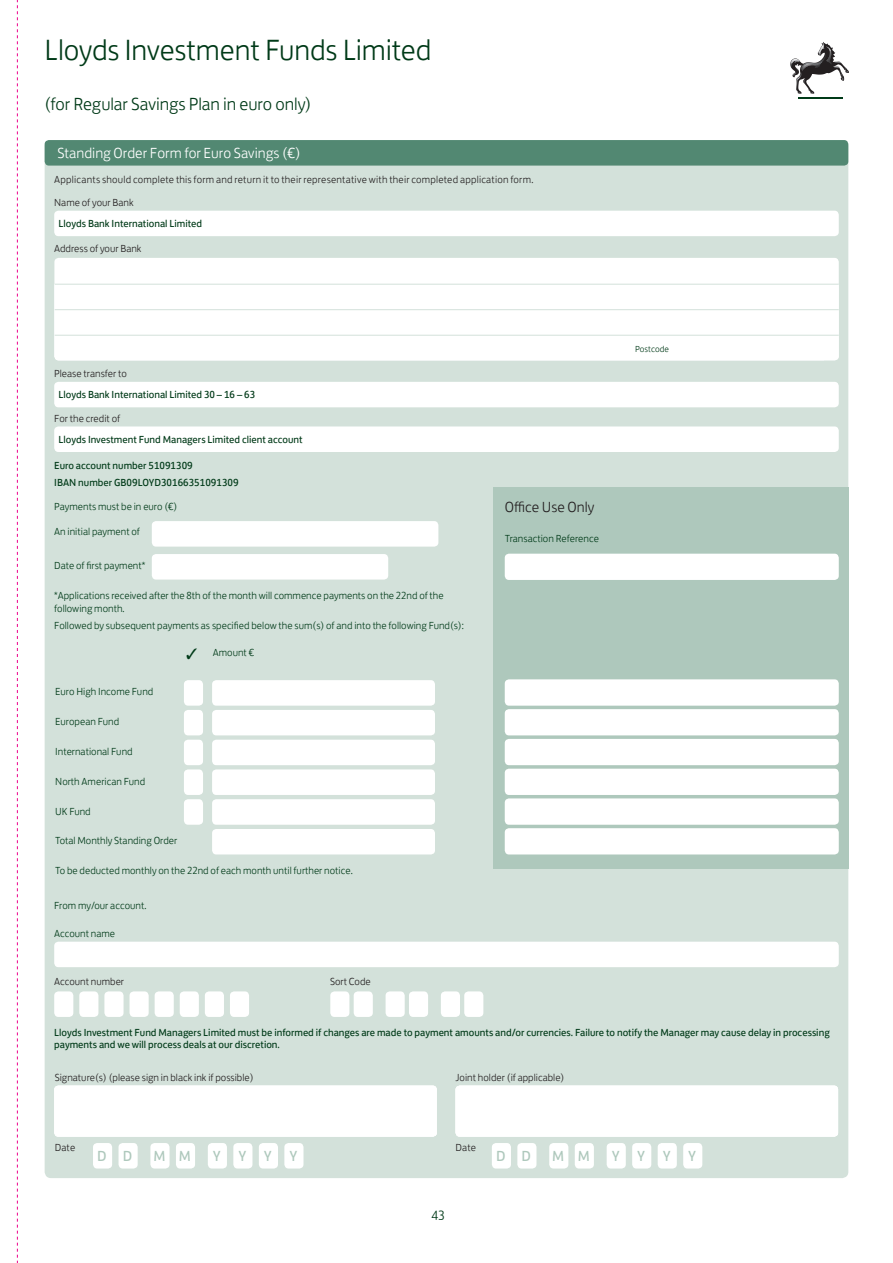
<style>
.page{position:relative;width:893px;height:1263px;background:#fff}
.page>*{position:absolute;margin:0;border:0;box-sizing:border-box;transform-origin:0 0}
.t1{font:300 30px "Lloyds Bank Jack";letter-spacing:-.005em;color:#003a18}
.t2{font:300 18px "Lloyds Bank Jack";letter-spacing:-.005em;color:#003a18}
.t3{font:300 15px "Lloyds Bank Jack";color:#fff}
.t4{font:15px "Lloyds Bank Jack";letter-spacing:1.17em;color:#aec8bc}
.t5{font:300 15px "Lloyds Bank Jack";color:#231f20}
.t6{font:300 13.5px "Lloyds Bank Jack";color:#003a18}
.t7{font:300 10.5px/12.8px "Lloyds Bank Jack";color:#003a18}
.t8{font:10.5px/17px "Lloyds Bank Jack";color:#003a18}
.t9{font:300 10.5px "Lloyds Bank Jack";color:#231f20}
.t10{font:300 10.5px "Lloyds Bank Jack";letter-spacing:.02em;color:#231f20}
.t11{font:300 9px "Lloyds Bank Jack";color:#003a18}
</style>
<div class="page">
<div style="left:45px;top:140px;width:803px;height:1038px;background:#d3e1da;border-radius:6px"></div>
<div style="left:54px;top:258px;width:785px;height:102px;background:#fff;border-radius:4px"></div>
<svg style="left:54px;top:334px;width:785px;height:26px"></svg>
<hr style="left:54px;top:309px;width:785px;height:1px;background:#d3e1da">
<hr style="left:54px;top:335px;width:785px;height:1px;background:#d3e1da">
<hr style="left:54px;top:284px;width:785px;height:1px;background:#d3e1da">
<div style="left:54px;top:382px;width:785px;height:25px;background:#fff;border-radius:4px"></div>
<div style="left:54px;top:426px;width:785px;height:26px;background:#fff;border-radius:4px"></div>
<div style="left:54px;top:211px;width:785px;height:25px;background:#fff;border-radius:4px"></div>
<div style="left:54px;top:942px;width:785px;height:25px;background:#fff;border-radius:4px"></div>
<div style="left:45px;top:140px;width:803px;height:26px;background:#528872;border-radius:4px"></div>
<div style="left:152px;top:521px;width:286px;height:26px;background:#fff;border-radius:4px"></div>
<div style="left:152px;top:554px;width:236px;height:25px;background:#fff;border-radius:4px"></div>
<div style="left:184px;top:680px;width:19px;height:26px;background:#fff;border-radius:4px"></div>
<div style="left:212px;top:680px;width:223px;height:26px;background:#fff;border-radius:4px"></div>
<div style="left:184px;top:710px;width:19px;height:25px;background:#fff;border-radius:4px"></div>
<div style="left:212px;top:710px;width:223px;height:25px;background:#fff;border-radius:4px"></div>
<div style="left:184px;top:740px;width:19px;height:25px;background:#fff;border-radius:4px"></div>
<div style="left:212px;top:740px;width:223px;height:25px;background:#fff;border-radius:4px"></div>
<div style="left:184px;top:769px;width:19px;height:26px;background:#fff;border-radius:4px"></div>
<div style="left:184px;top:799px;width:19px;height:26px;background:#fff;border-radius:4px"></div>
<div style="left:212px;top:769px;width:223px;height:26px;background:#fff;border-radius:4px"></div>
<div style="left:212px;top:799px;width:223px;height:26px;background:#fff;border-radius:4px"></div>
<div style="left:212px;top:829px;width:223px;height:25px;background:#fff;border-radius:4px"></div>
<div style="left:493px;top:487px;width:355px;height:382px;background:#aec8bc"></div>
<div style="left:505px;top:554px;width:334px;height:26px;background:#fff;border-radius:4px"></div>
<div style="left:505px;top:679px;width:334px;height:27px;background:#fff;border-radius:4px"></div>
<div style="left:505px;top:709px;width:334px;height:26px;background:#fff;border-radius:4px"></div>
<div style="left:505px;top:739px;width:334px;height:26px;background:#fff;border-radius:4px"></div>
<div style="left:505px;top:769px;width:334px;height:26px;background:#fff;border-radius:4px"></div>
<div style="left:505px;top:798px;width:334px;height:27px;background:#fff;border-radius:4px"></div>
<div style="left:505px;top:828px;width:334px;height:26px;background:#fff;border-radius:4px"></div>
<div style="left:54px;top:991px;width:19px;height:26px;background:#fff;border-radius:4px"></div>
<div style="left:79px;top:991px;width:19px;height:26px;background:#fff;border-radius:4px"></div>
<div style="left:104px;top:991px;width:20px;height:26px;background:#fff;border-radius:4px"></div>
<div style="left:130px;top:991px;width:19px;height:26px;background:#fff;border-radius:4px"></div>
<div style="left:155px;top:991px;width:19px;height:26px;background:#fff;border-radius:4px"></div>
<div style="left:180px;top:991px;width:19px;height:26px;background:#fff;border-radius:4px"></div>
<div style="left:205px;top:991px;width:19px;height:26px;background:#fff;border-radius:4px"></div>
<div style="left:230px;top:991px;width:19px;height:26px;background:#fff;border-radius:4px"></div>
<div style="left:330px;top:991px;width:19px;height:26px;background:#fff;border-radius:4px"></div>
<div style="left:354px;top:991px;width:19px;height:26px;background:#fff;border-radius:4px"></div>
<div style="left:386px;top:991px;width:19px;height:26px;background:#fff;border-radius:4px"></div>
<div style="left:409px;top:991px;width:19px;height:26px;background:#fff;border-radius:4px"></div>
<div style="left:441px;top:991px;width:19px;height:26px;background:#fff;border-radius:4px"></div>
<div style="left:464px;top:991px;width:19px;height:26px;background:#fff;border-radius:4px"></div>
<div style="left:455px;top:1085px;width:383px;height:52px;background:#fff"></div>
<div style="left:54px;top:1085px;width:383px;height:52px;background:#fff"></div>
<div style="left:93px;top:1143px;width:19px;height:25px;background:#fff;border-radius:4px"></div>
<div style="left:119px;top:1143px;width:19px;height:25px;background:#fff;border-radius:4px"></div>
<div style="left:150px;top:1143px;width:20px;height:25px;background:#fff;border-radius:4px"></div>
<div style="left:176px;top:1143px;width:19px;height:25px;background:#fff;border-radius:4px"></div>
<div style="left:208px;top:1143px;width:19px;height:25px;background:#fff;border-radius:4px"></div>
<div style="left:259px;top:1143px;width:19px;height:25px;background:#fff;border-radius:4px"></div>
<div style="left:233px;top:1143px;width:19px;height:25px;background:#fff;border-radius:4px"></div>
<div style="left:284px;top:1143px;width:19px;height:25px;background:#fff;border-radius:4px"></div>
<div style="left:492px;top:1143px;width:19px;height:25px;background:#fff;border-radius:4px"></div>
<div style="left:517px;top:1143px;width:19px;height:25px;background:#fff;border-radius:4px"></div>
<div style="left:549px;top:1143px;width:19px;height:25px;background:#fff;border-radius:4px"></div>
<div style="left:575px;top:1143px;width:19px;height:25px;background:#fff;border-radius:4px"></div>
<div style="left:607px;top:1143px;width:19px;height:25px;background:#fff;border-radius:4px"></div>
<div style="left:658px;top:1143px;width:19px;height:25px;background:#fff;border-radius:4px"></div>
<div style="left:632px;top:1143px;width:19px;height:25px;background:#fff;border-radius:4px"></div>
<div style="left:683px;top:1143px;width:19px;height:25px;background:#fff;border-radius:4px"></div>
<svg style="left:17px;top:0;width:1px;height:1263px"></svg>
<hr style="left:798px;top:97px;width:44px;height:2px;background:#003a18">
<img style="left:790px;top:42px;width:35px;height:35px">
<svg style="left:842px;top:70px;width:6px;height:10px"></svg>
<svg style="left:791px;top:46px;width:42px;height:26px"></svg>
<h1 class="t1" style="left:45px;top:26px;width:388px">Lloyds Investment Funds Limited</h1>
<h2 class="t2" style="left:45px;top:90px;width:268px">(for Regular Savings Plan in euro only)</h2>
<h3 class="t3" style="left:57px;top:141px;width:245px">Standing Order Form for Euro Savings (€)</h3>
<p class="t9" style="left:54px;top:194px;width:81px">Name of your Bank</p>
<p class="t8" style="left:58px;top:214px;width:145px">Lloyds Bank International Limited</p>
<p class="t10" style="left:54px;top:171px;width:481px">Applicants should complete this form and return it to their representative with their completed application form.</p>
<p class="t9" style="left:54px;top:240px;width:89px">Address of your Bank</p>
<p class="t9" style="left:54px;top:365px;width:74px">Please transfer to</p>
<p class="t8" style="left:58px;top:385px;width:198px">Lloyds Bank International Limited 30 – 16 – 63</p>
<p class="t9" style="left:54px;top:410px;width:67px">For the credit of</p>
<p class="t8" style="left:58px;top:430px;width:246px">Lloyds Investment Fund Managers Limited client account</p>
<p class="t8" style="left:54px;top:456px;width:186px">Euro account number 51091309<br>IBAN number GB09LOYD30166351091309</p>
<p class="t7" style="left:54px;top:499px;width:125px">Payments must be in euro (€)</p>
<p class="t7" style="left:54px;top:524px;width:87px">An initial payment of</p>
<p class="t7" style="left:54px;top:558px;width:93px">Date of first payment*</p>
<p class="t7" style="left:54px;top:588px;width:391px">*Applications received after the 8th of the month will commence payments on the 22nd of the following month.</p>
<p class="t7" style="left:54px;top:618px;width:411px">Followed by subsequent payments as specified below the sum(s) of and into the following Fund(s):</p>
<p class="t7" style="left:186px;top:645px;width:69px">✓ Amount €</p>
<p class="t7" style="left:55px;top:684px;width:100px">Euro High Income Fund</p>
<p class="t7" style="left:55px;top:714px;width:65px">European Fund</p>
<p class="t7" style="left:55px;top:744px;width:79px">International Fund</p>
<p class="t7" style="left:55px;top:774px;width:91px">North American Fund</p>
<p class="t7" style="left:55px;top:803px;width:37px">UK Fund</p>
<p class="t7" style="left:55px;top:833px;width:123px">Total Monthly Standing Order</p>
<p class="t7" style="left:55px;top:863px;width:299px">To be deducted monthly on the 22nd of each month until further notice.</p>
<p class="t7" style="left:54px;top:898px;width:94px">From my/our account.</p>
<p class="t7" style="left:54px;top:926px;width:63px">Account name</p>
<p class="t9" style="left:54px;top:973px;width:71px">Account number</p>
<p class="t9" style="left:330px;top:973px;width:42px">Sort Code</p>
<p class="t11" style="left:635px;top:341px;width:35px">Postcode</p>
<h3 class="t5" style="left:505px;top:495px;width:91px">Office Use Only</h3>
<p class="t7" style="left:505px;top:531px;width:96px">Transaction Reference</p>
<p class="t8" style="left:54px;top:1025px;width:777px;line-height:12.8px">Lloyds Investment Fund Managers Limited must be informed if changes are made to payment amounts and/or currencies. Failure to notify the Manager may cause delay in processing payments and we will process deals at our discretion.</p>
<p class="t9" style="left:55px;top:1069px;width:200px">Signature(s) (please sign in black ink if possible)</p>
<p class="t9" style="left:455px;top:1069px;width:110px">Joint holder (if applicable)</p>
<p class="t9" style="left:55px;top:1139px;width:22px">Date</p>
<h3 class="t4" style="left:97px;top:1144px;width:36px">D D</h3>
<h3 class="t4" style="left:153px;top:1144px;width:39px">M M</h3>
<h3 class="t4" style="left:213px;top:1144px;width:86px">YYYY</h3>
<p class="t9" style="left:455px;top:1139px;width:22px">Date</p>
<p class="t6" style="left:431px;top:1202px;width:15px">43</p>
<h3 class="t4" style="left:496px;top:1144px;width:36px">D D</h3>
<h3 class="t4" style="left:552px;top:1144px;width:39px">M M</h3>
<h3 class="t4" style="left:612px;top:1144px;width:86px">YYYY</h3>
</div>
